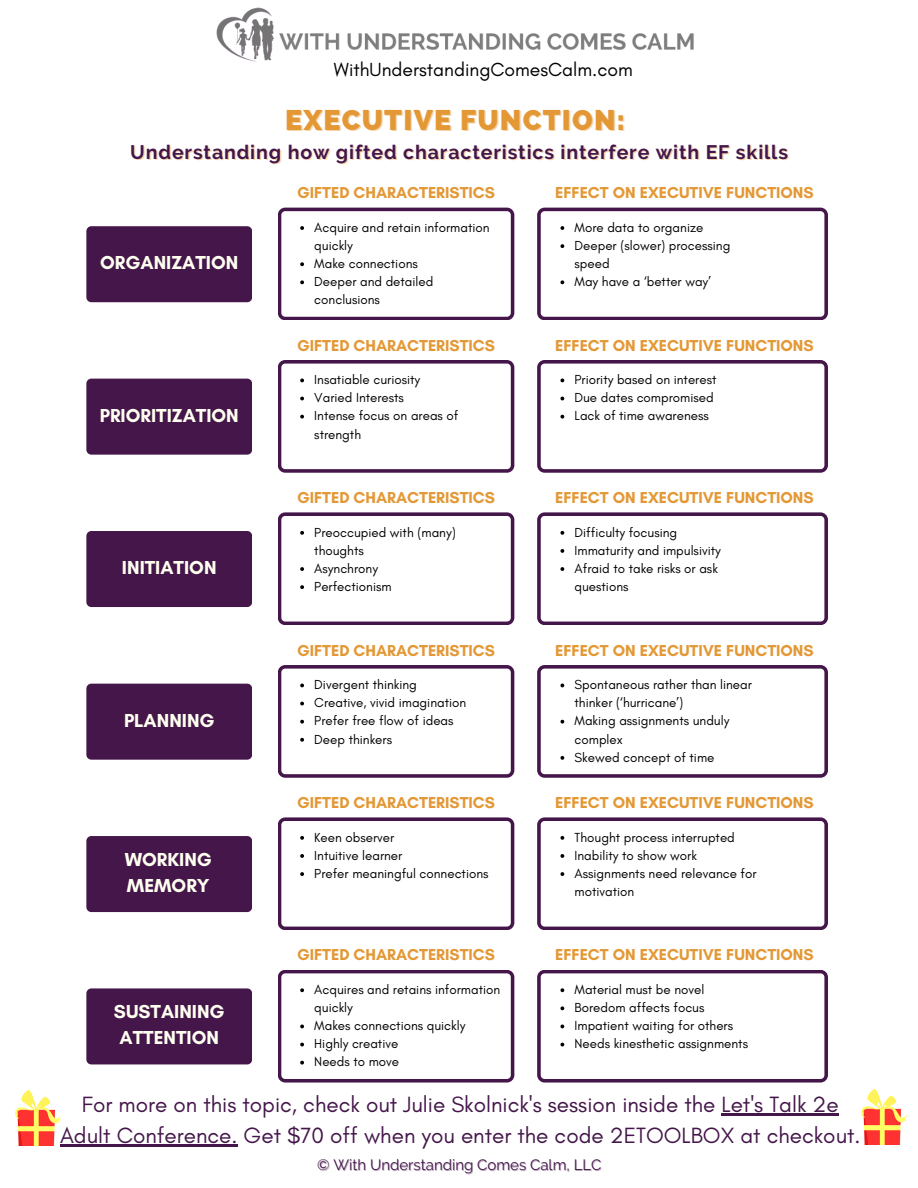
<style>
.page{position:relative;width:918px;height:1188px;background:#fff}
.page>*{position:absolute;margin:0;border:0;box-sizing:border-box;transform-origin:0 0}
.t1{font:800 28.5px "Raleway";letter-spacing:.045em;color:#e39835}
.t2{font:22.5px/31.5px "Glacial Indifference";color:#44164a;text-align:center}
.t3{font:700 19.5px "Raleway";letter-spacing:.045em;color:#44164a}
.t4{font:19.35px "Glacial Indifference";color:#000}
.t5{font:700 19.2px/25.8px "Glacial Indifference";color:#fffff0}
.t6{font:700 16.2px "Glacial Indifference";color:#e39835}
.t7{font:15px "Raleway";color:#44164a}
.t8{font:13.35px/18.1px "Glacial Indifference";color:#000}
</style>
<div class="page">
<div style="left:86px;top:226px;width:166px;height:76px;background:#44164a;border-radius:5px"></div>
<div style="left:86px;top:379px;width:166px;height:76px;background:#44164a;border-radius:5px"></div>
<div style="left:86px;top:531px;width:166px;height:76px;background:#44164a;border-radius:5px"></div>
<div style="left:86px;top:684px;width:166px;height:76px;background:#44164a;border-radius:5px"></div>
<div style="left:86px;top:836px;width:166px;height:76px;background:#44164a;border-radius:5px"></div>
<div style="left:86px;top:988px;width:166px;height:76px;background:#44164a;border-radius:5px"></div>
<img style="left:216px;top:7px;width:478px;height:55px">
<svg style="left:278px;top:208px;width:236px;height:112px"></svg>
<svg style="left:537px;top:208px;width:291px;height:112px"></svg>
<svg style="left:278px;top:360px;width:236px;height:112px"></svg>
<svg style="left:537px;top:360px;width:291px;height:112px"></svg>
<svg style="left:278px;top:512px;width:236px;height:113px"></svg>
<svg style="left:537px;top:512px;width:291px;height:113px"></svg>
<svg style="left:278px;top:665px;width:236px;height:112px"></svg>
<svg style="left:537px;top:665px;width:291px;height:112px"></svg>
<svg style="left:278px;top:817px;width:236px;height:113px"></svg>
<svg style="left:537px;top:817px;width:291px;height:113px"></svg>
<svg style="left:278px;top:970px;width:236px;height:112px"></svg>
<svg style="left:537px;top:970px;width:291px;height:112px"></svg>
<img style="left:15px;top:1091px;width:45px;height:55px">
<img style="left:862px;top:1089px;width:45px;height:56px">
<hr style="left:722px;top:1113px;width:117px;height:2px;background:#44164a">
<hr style="left:60px;top:1145px;width:178px;height:2px;background:#44164a">
<h3 class="t4" style="left:334px;top:57px;width:301px">WithUnderstandingComesCalm.com</h3>
<h1 class="t1" style="left:285px;top:103px;width:341px">EXECUTIVE FUNCTION:</h1>
<h3 class="t3" style="left:130px;top:141px;width:659px">Understanding how gifted characteristics interfere with EF skills</h3>
<h3 class="t5" style="left:100px;top:250px;width:140px">ORGANIZATION</h3>
<h3 class="t5" style="left:100px;top:402px;width:140px">PRIORITIZATION</h3>
<h3 class="t5" style="left:122px;top:554px;width:96px">INITIATION</h3>
<h3 class="t5" style="left:124px;top:707px;width:92px">PLANNING</h3>
<h3 class="t5" style="left:125px;top:846px;width:89px">WORKING<br>MEMORY</h3>
<h3 class="t5" style="left:114px;top:998px;width:112px">SUSTAINING<br>ATTENTION</h3>
<p class="t6" style="left:297px;top:183px;width:199px">GIFTED CHARACTERISTICS</p>
<p class="t6" style="left:555px;top:183px;width:260px">EFFECT ON EXECUTIVE FUNCTIONS</p>
<p class="t8" style="left:575px;top:218px;width:157px">More data to organize<br>Deeper (slower) processing speed<br>May have a ‘better way’</p>
<p class="t8" style="left:314px;top:218px;width:177px">Acquire and retain information quickly<br>Make connections<br>Deeper and detailed conclusions</p>
<p class="t6" style="left:297px;top:335px;width:199px">GIFTED CHARACTERISTICS</p>
<p class="t6" style="left:555px;top:335px;width:260px">EFFECT ON EXECUTIVE FUNCTIONS</p>
<p class="t8" style="left:575px;top:370px;width:143px">Priority based on interest<br>Due dates compromised<br>Lack of time awareness</p>
<p class="t8" style="left:314px;top:370px;width:146px">Insatiable curiosity<br>Varied Interests<br>Intense focus on areas of strength</p>
<p class="t6" style="left:297px;top:488px;width:199px">GIFTED CHARACTERISTICS</p>
<p class="t6" style="left:555px;top:488px;width:260px">EFFECT ON EXECUTIVE FUNCTIONS</p>
<p class="t8" style="left:575px;top:523px;width:148px">Difficulty focusing<br>Immaturity and impulsivity<br>Afraid to take risks or ask questions</p>
<p class="t8" style="left:314px;top:523px;width:143px">Preoccupied with (many) thoughts<br>Asynchrony<br>Perfectionism</p>
<p class="t6" style="left:297px;top:640px;width:199px">GIFTED CHARACTERISTICS</p>
<p class="t6" style="left:555px;top:640px;width:260px">EFFECT ON EXECUTIVE FUNCTIONS</p>
<p class="t8" style="left:575px;top:676px;width:179px">Spontaneous rather than linear thinker (‘hurricane’)<br>Making assignments unduly complex<br>Skewed concept of time</p>
<p class="t8" style="left:314px;top:676px;width:153px">Divergent thinking<br>Creative, vivid imagination<br>Prefer free flow of ideas<br>Deep thinkers</p>
<p class="t6" style="left:297px;top:793px;width:199px">GIFTED CHARACTERISTICS</p>
<p class="t6" style="left:555px;top:793px;width:260px">EFFECT ON EXECUTIVE FUNCTIONS</p>
<p class="t8" style="left:575px;top:828px;width:184px">Thought process interrupted<br>Inability to show work<br>Assignments need relevance for motivation</p>
<p class="t8" style="left:314px;top:828px;width:176px">Keen observer<br>Intuitive learner<br>Prefer meaningful connections</p>
<p class="t6" style="left:297px;top:945px;width:199px">GIFTED CHARACTERISTICS</p>
<p class="t6" style="left:555px;top:945px;width:260px">EFFECT ON EXECUTIVE FUNCTIONS</p>
<p class="t8" style="left:575px;top:980px;width:175px">Material must be novel<br>Boredom affects focus<br>Impatient waiting for others<br>Needs kinesthetic assignments</p>
<p class="t8" style="left:314px;top:980px;width:188px">Acquires and retains information quickly<br>Makes connections quickly<br>Highly creative<br>Needs to move</p>
<h2 class="t2" style="left:60px;top:1088px;width:802px">For more on this topic, check out Julie Skolnick's session inside the Let's Talk 2e<br>Adult Conference. Get $70 off when you enter the code 2ETOOLBOX at checkout.</h2>
<p class="t7" style="left:317px;top:1156px;width:286px">© With Understanding Comes Calm, LLC</p>
</div>
